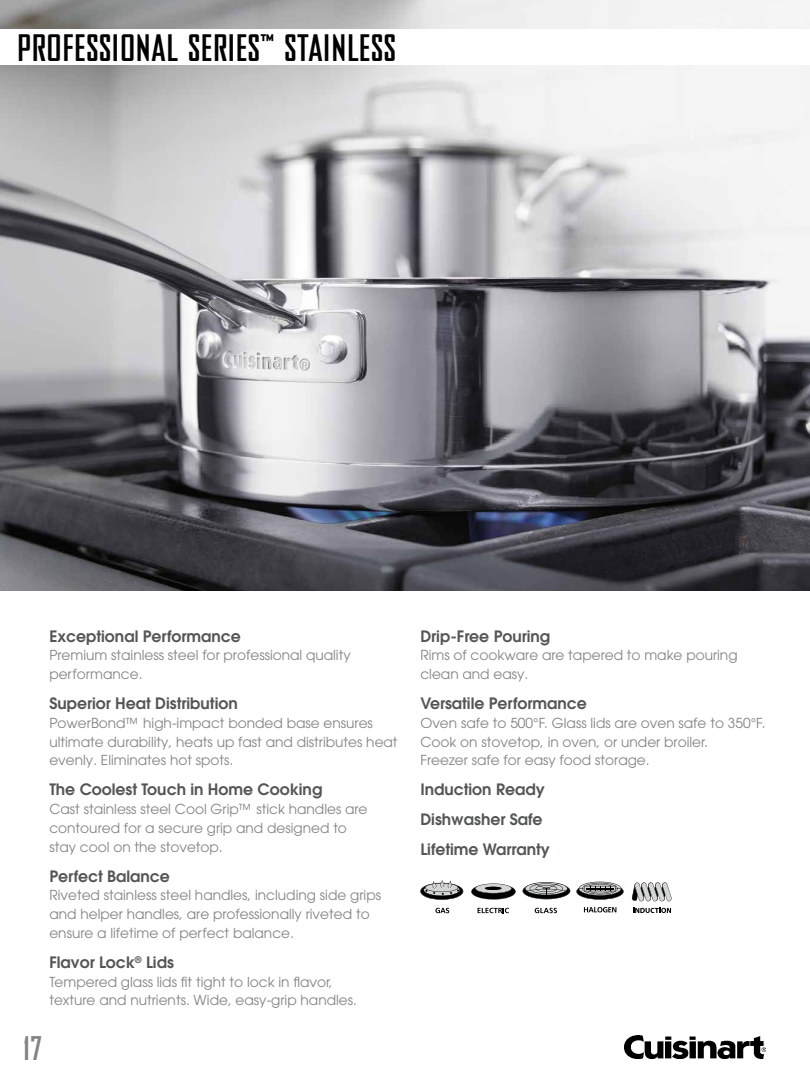
<style>
.page{position:relative;width:810px;height:1080px;background:#fff}
.page>*{position:absolute;margin:0;border:0;box-sizing:border-box;transform-origin:0 0}
.t1{font:700 35px "Bureau Agency";letter-spacing:.02em;color:#000}
.t2{font:700 31.25px "Bureau Agency";color:#828383}
.t3{font:600 15.62px/30px "Avant Garde";color:#545555}
.t4{font:13.75px/18.8px "Avant Garde";color:#828383}
</style>
<div class="page">
<img style="left:625px;top:1035px;width:140px;height:24px">
<img style="left:0;top:0;width:810px;height:590px">
<div style="left:0;top:29px;width:810px;height:36px;background:#fff"></div>
<svg style="left:471px;top:884px;width:45px;height:16px"></svg>
<svg style="left:420px;top:880px;width:43px;height:20px"></svg>
<svg style="left:472px;top:884px;width:43px;height:15px"></svg>
<hr style="left:485px;top:887px;width:17px;height:3px;background:#000;border-radius:50%">
<svg style="left:523px;top:882px;width:47px;height:17px"></svg>
<svg style="left:577px;top:882px;width:47px;height:18px"></svg>
<svg style="left:435px;top:908px;width:14px;height:5px"></svg>
<svg style="left:478px;top:908px;width:31px;height:5px"></svg>
<svg style="left:535px;top:908px;width:22px;height:5px"></svg>
<svg style="left:584px;top:907px;width:32px;height:5px"></svg>
<svg style="left:632px;top:882px;width:40px;height:20px"></svg>
<svg style="left:633px;top:908px;width:38px;height:5px"></svg>
<h1 class="t1" style="left:17px;top:29px;width:380px">PROFESSIONAL SERIES™ STAINLESS</h1>
<p class="t3" style="left:49px;top:621px;width:193px">Exceptional Performance</p>
<p class="t4" style="left:49px;top:646px;width:303px">Premium stainless steel for professional quality performance.</p>
<p class="t3" style="left:49px;top:688px;width:190px">Superior Heat Distribution</p>
<p class="t4" style="left:49px;top:713px;width:350px">PowerBond™ high-impact bonded base ensures ultimate durability, heats up fast and distributes heat evenly. Eliminates hot spots.</p>
<p class="t3" style="left:49px;top:774px;width:274px">The Coolest Touch in Home Cooking</p>
<p class="t4" style="left:49px;top:800px;width:320px">Cast stainless steel Cool Grip™ stick handles are contoured for a secure grip and designed to stay cool on the stovetop.</p>
<p class="t3" style="left:49px;top:861px;width:122px">Perfect Balance</p>
<p class="t4" style="left:49px;top:886px;width:333px">Riveted stainless steel handles, including side grips and helper handles, are professionally riveted to ensure a lifetime of perfect balance.</p>
<p class="t3" style="left:49px;top:947px;width:126px">Flavor Lock<sup>®</sup> Lids</p>
<p class="t4" style="left:49px;top:972px;width:309px">Tempered glass lids fit tight to lock in flavor, texture and nutrients. Wide, easy-grip handles.</p>
<h2 class="t2" style="left:23px;top:1031px;width:19px">17</h2>
<p class="t3" style="left:420px;top:621px;width:131px">Drip-Free Pouring</p>
<p class="t4" style="left:420px;top:646px;width:319px">Rims of cookware are tapered to make pouring clean and easy.</p>
<p class="t3" style="left:420px;top:688px;width:168px">Versatile Performance</p>
<p class="t4" style="left:420px;top:713px;width:347px">Oven safe to 500°F. Glass lids are oven safe to 350°F.<br>Cook on stovetop, in oven, or under broiler.<br>Freezer safe for easy food storage.</p>
<p class="t3" style="left:420px;top:774px;width:131px">Induction Ready<br>Dishwasher Safe<br>Lifetime Warranty</p>
</div>
